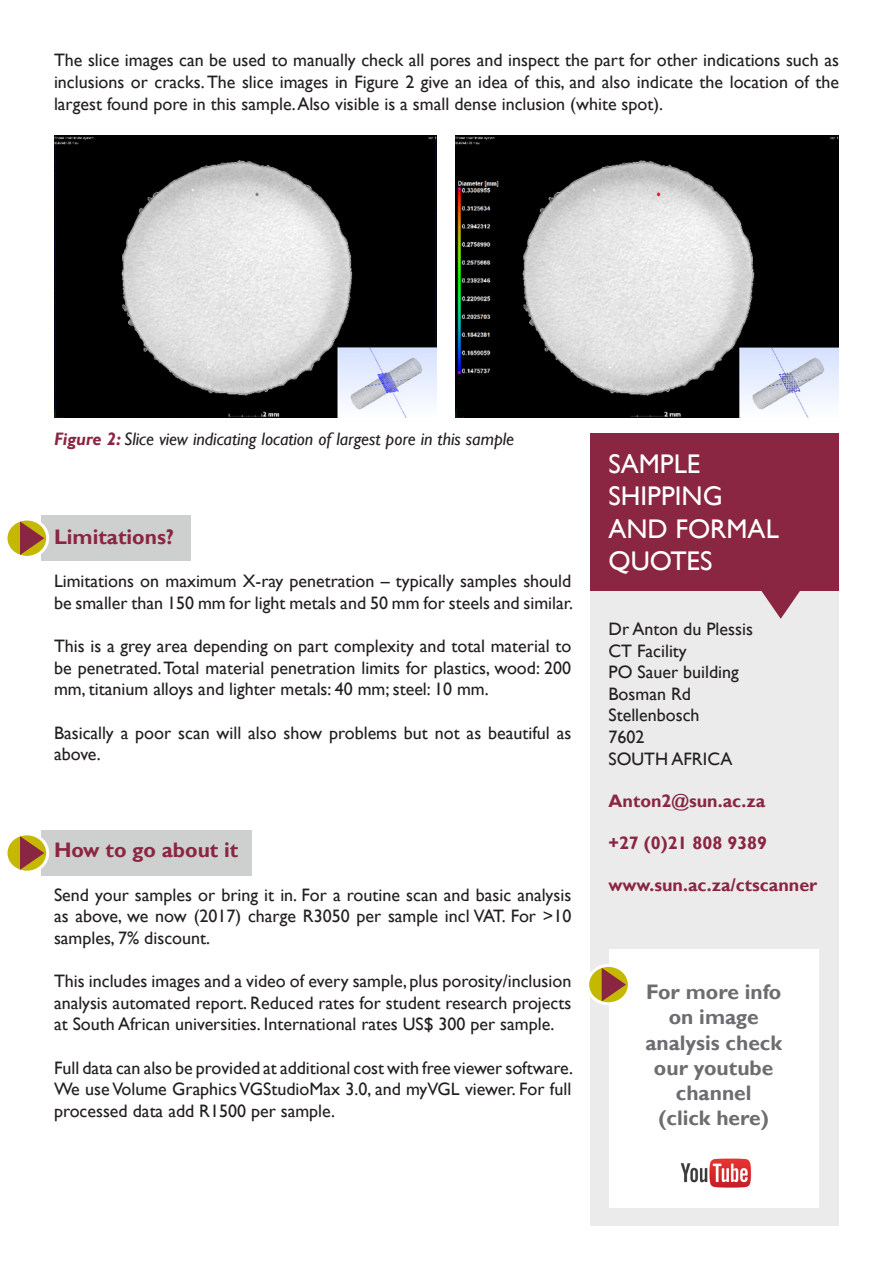
<style>
.page{position:relative;width:893px;height:1263px;background:#fff}
.page>*{position:absolute;margin:0;border:0;box-sizing:border-box;transform-origin:0 0}
.t1{font:27px/32.4px "Gill Sans";color:#fff}
.t2{font:700 21px/25.2px "Gill Sans";color:#6c6d70;text-align:center}
.t3{font:700 21px "Gill Sans";color:#8b2642}
.teks{font:18px/21.6px "Gill Sans";color:#231f20;text-align:justify}
.t4{font:italic 18px "Gill Sans";color:#231f20}
.t5{font:700 18px "Gill Sans";color:#8b2642}
.s1{font-weight:700;color:#8b2642}
</style>
<div class="page">
<div style="left:591px;top:588px;width:248px;height:637px;background:#ebebec"></div>
<div style="left:41px;top:830px;width:211px;height:45px;background:#ced0d0"></div>
<div style="left:41px;top:516px;width:150px;height:45px;background:#ced0d0"></div>
<div style="left:590px;top:433px;width:248px;height:158px;background:#8b2642"></div>
<svg style="left:761px;top:591px;width:39px;height:28px"></svg>
<svg style="left:6px;top:519px;width:42px;height:38px"></svg>
<div style="left:4px;top:517px;width:45px;height:42px;border:3px solid #fff;border-radius:50%"></div>
<svg style="left:20px;top:521px;width:24px;height:34px"></svg>
<svg style="left:6px;top:834px;width:42px;height:38px"></svg>
<div style="left:4px;top:832px;width:45px;height:42px;border:3px solid #fff;border-radius:50%"></div>
<svg style="left:20px;top:836px;width:24px;height:34px"></svg>
<div style="left:609px;top:949px;width:209px;height:259px;background:#fff"></div>
<img style="left:680px;top:1158px;width:72px;height:30px">
<svg style="left:588px;top:965px;width:41px;height:39px"></svg>
<div style="left:586px;top:964px;width:45px;height:41px;border:3px solid #fff;border-radius:50%"></div>
<svg style="left:602px;top:968px;width:24px;height:33px"></svg>
<img style="left:54px;top:136px;width:382px;height:282px">
<img style="left:456px;top:136px;width:382px;height:282px">
<p class="teks" style="left:54px;top:50px;width:786px">The slice images can be used to manually check all pores and inspect the part for other indications such as inclusions or cracks. The slice images in Figure 2 give an idea of this, and also indicate the location of the largest found pore in this sample. Also visible is a small dense inclusion (white spot).</p>
<p class="t4" style="left:54px;top:429px;width:462px"><span class="s1">Figure 2:</span> Slice view indicating location of largest pore in this sample</p>
<p class="t3" style="left:54px;top:524px;width:121px">Limitations?</p>
<p class="teks" style="left:54px;top:571px;width:521px">Limitations on maximum X-ray penetration – typically samples should be smaller than 150 mm for light metals and 50 mm for steels and similar.</p>
<p class="teks" style="left:54px;top:636px;width:519px">This is a grey area depending on part complexity and total material to be penetrated. Total material penetration limits for plastics, wood: 200 mm, titanium alloys and lighter metals: 40 mm; steel: 10 mm.</p>
<p class="teks" style="left:54px;top:722px;width:519px">Basically a poor scan will also show problems but not as beautiful as above.</p>
<p class="t3" style="left:54px;top:838px;width:186px">How to go about it</p>
<p class="teks" style="left:54px;top:884px;width:519px">Send your samples or bring it in. For a routine scan and basic analysis as above, we now (2017) charge R3050 per sample incl VAT. For &gt;10 samples, 7% discount.</p>
<p class="teks" style="left:54px;top:970px;width:519px">This includes images and a video of every sample, plus porosity/inclusion analysis automated report. Reduced rates for student research projects at South African universities. International rates US$ 300 per sample.</p>
<p class="teks" style="left:54px;top:1057px;width:521px">Full data can also be provided at additional cost with free viewer software.<br>We use Volume Graphics VGStudioMax 3.0, and myVGL viewer. For full processed data add R1500 per sample.</p>
<p class="t1" style="left:608px;top:448px;width:172px">SAMPLE<br>SHIPPING<br>AND FORMAL<br>QUOTES</p>
<p class="teks" style="left:608px;top:618px;width:146px">Dr Anton du Plessis</p>
<p class="teks" style="left:608px;top:640px;width:80px">CT Facility</p>
<p class="teks" style="left:608px;top:662px;width:132px">PO Sauer building</p>
<p class="teks" style="left:608px;top:683px;width:84px">Bosman Rd</p>
<p class="teks" style="left:608px;top:705px;width:93px">Stellenbosch</p>
<p class="teks" style="left:608px;top:726px;width:37px">7602</p>
<p class="teks" style="left:608px;top:748px;width:126px">SOUTH AFRICA</p>
<p class="t5" style="left:608px;top:790px;width:158px">Anton2@sun.ac.za</p>
<p class="t5" style="left:608px;top:832px;width:160px">+27 (0)21 808 9389</p>
<p class="t5" style="left:608px;top:874px;width:210px">www.sun.ac.za/ctscanner</p>
<p class="t2" style="left:646px;top:980px;width:137px">For more info</p>
<p class="t2" style="left:669px;top:1005px;width:91px">on image</p>
<p class="t2" style="left:645px;top:1030px;width:138px">analysis check our youtube channel</p>
<p class="t2" style="left:658px;top:1106px;width:112px">(click here)</p>
</div>
